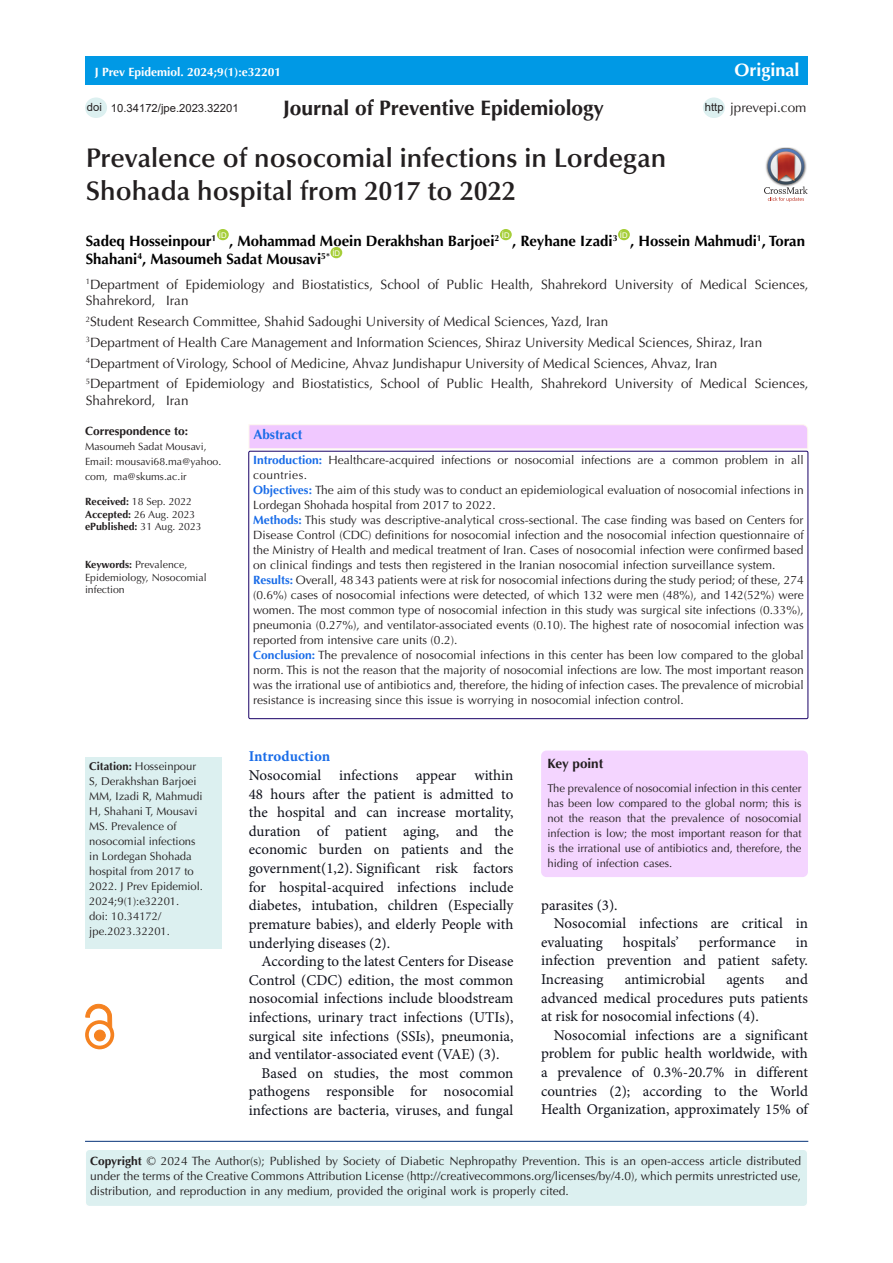
<style>
.page{position:relative;width:893px;height:1263px;background:#fff}
.page>*{position:absolute;margin:0;border:0;box-sizing:border-box;transform-origin:0 0}
.t1{font:600 27px/33px "Optima LT Std";color:#231f20}
.t2{font:700 21px "Optima LT Std";color:#231f20}
.t3{font:700 18px "Optima LT Std";color:#fff}
.t4{font:15px/18.6px "Minion Pro";color:#0e101a;text-align:justify}
.t5{font:700 15px "Optima LT Std";color:#000}
.t6{font:700 15px "Minion Pro";letter-spacing:-.005em;color:#196ce8}
.t7{font:13.5px/16.5px "Optima LT Std";color:#231f20}
.t8{font:700 13.5px "Optima LT Std";color:#196ce8}
.t9{font:700 13.5px "Optima LT Std";color:#231f20}
.t10{font:12px/15px "Optima LT Std";color:#231f20;text-align:justify}
.t11{font:700 12px "Optima LT Std";color:#fff}
.t12{font:700 12px "Optima LT Std";color:#231f20}
.t13{font:11.25px/15px "Optima LT Std";color:#231f20}
.t14{font:11.25px "Arial";color:#231f20}
.t15{font:10.5px/15px "Optima LT Std";color:#231f20}
.t16{font:700 10.5px "Optima LT Std";color:#231f20}
.t17{font:7.8px "Arial";color:#fff}
.s1{font-weight:700}
.s2{font-weight:400}
.s3{font-weight:700;color:#196ce8}
</style>
<div class="page">
<hr style="left:85px;top:1141px;width:723px;height:1px;background:#053278">
<div style="left:85px;top:1149px;width:723px;height:57px;background:#dcf0f0;border-radius:4px"></div>
<div style="left:84px;top:1148px;width:724px;height:59px;border:2px solid #fff;border-radius:4px"></div>
<div style="left:85px;top:56px;width:723px;height:29px;background:#0099e5"></div>
<div style="left:217px;top:229px;width:12px;height:11px;background:#a6ce39;border-radius:50%"></div>
<div style="left:500px;top:229px;width:12px;height:11px;background:#a6ce39;border-radius:50%"></div>
<div style="left:618px;top:229px;width:12px;height:11px;background:#a6ce39;border-radius:50%"></div>
<div style="left:330px;top:247px;width:12px;height:11px;background:#a6ce39;border-radius:50%"></div>
<div style="left:249px;top:451px;width:559px;height:268px;border:1px solid #190066"></div>
<svg style="left:249px;top:424px;width:559px;height:25px;background:#f1cbfd"></svg>
<div style="left:94px;top:1030px;width:11px;height:11px;background:#f58220;border-radius:50%"></div>
<div style="left:94px;top:1030px;width:11px;height:11px;border:1px solid #f58220;border-radius:50%"></div>
<div style="left:85px;top:1020px;width:29px;height:29px;border:4px solid #f58220;border-radius:50%"></div>
<svg style="left:86px;top:1004px;width:26px;height:24px"></svg>
<div style="left:85px;top:757px;width:136px;height:192px;background:#dcf0f0"></div>
<div style="left:703px;top:97px;width:22px;height:21px;background:#dcf0f0;border-radius:50%"></div>
<div style="left:541px;top:750px;width:267px;height:127px;background:#f4d5ff;border-radius:5px"></div>
<div style="left:85px;top:97px;width:22px;height:21px;background:#dcf0f0;border-radius:50%"></div>
<img style="left:780px;top:147px;width:12px;height:1px">
<svg style="left:764px;top:148px;width:44px;height:54px"></svg>
<p class="t11" style="left:95px;top:65px;width:188px">J Prev Epidemiol. 2024;9(1):e32201</p>
<p class="t3" style="left:734px;top:59px;width:67px">Original</p>
<p class="t2" style="left:283px;top:95px;width:322px">Journal of Preventive Epidemiology</p>
<p class="t14" style="left:87px;top:99px;width:17px">doi</p>
<p class="t14" style="left:111px;top:100px;width:129px">10.34172/jpe.2023.32201</p>
<p class="t14" style="left:705px;top:99px;width:20px">http</p>
<p class="t7" style="left:730px;top:100px;width:78px">jprevepi.com</p>
<p class="t1" style="left:86px;top:142px;width:582px">Prevalence of nosocomial infections in Lordegan<br>Shohada hospital from 2017 to 2022</p>
<p class="t5" style="left:86px;top:232px;width:132px">Sadeq Hosseinpour<sup>1</sup></p>
<p class="t17" style="left:219px;top:230px;width:9px">ID</p>
<p class="t5" style="left:229px;top:232px;width:272px">, Mohammad Moein Derakhshan Barjoei<sup>2</sup></p>
<p class="t17" style="left:502px;top:230px;width:9px">ID</p>
<p class="t5" style="left:512px;top:232px;width:107px">, Reyhane Izadi<sup>3</sup></p>
<p class="t17" style="left:620px;top:230px;width:9px">ID</p>
<p class="t5" style="left:630px;top:232px;width:176px">, Hossein Mahmudi<sup>1</sup>, Toran</p>
<p class="t5" style="left:86px;top:250px;width:246px">Shahani<sup>4</sup>, Masoumeh Sadat Mousavi<sup>5*</sup></p>
<p class="t17" style="left:332px;top:248px;width:9px">ID</p>
<p class="t7" style="left:86px;top:276px;width:724px"><sup>1</sup>Department of Epidemiology and Biostatistics, School of Public Health, Shahrekord University of Medical Sciences,<br>Shahrekord, Iran</p>
<p class="t7" style="left:86px;top:313px;width:524px"><sup>2</sup>Student Research Committee, Shahid Sadoughi University of Medical Sciences, Yazd, Iran</p>
<p class="t7" style="left:86px;top:334px;width:678px"><sup>3</sup>Department of Health Care Management and Information Sciences, Shiraz University Medical Sciences, Shiraz, Iran</p>
<p class="t7" style="left:86px;top:355px;width:633px"><sup>4</sup>Department of Virology, School of Medicine, Ahvaz Jundishapur University of Medical Sciences, Ahvaz, Iran</p>
<p class="t7" style="left:86px;top:376px;width:724px"><sup>5</sup>Department of Epidemiology and Biostatistics, School of Public Health, Shahrekord University of Medical Sciences,<br>Shahrekord, Iran</p>
<p class="t12" style="left:85px;top:424px;width:105px">Correspondence to:</p>
<p class="t15" style="left:85px;top:439px;width:138px">Masoumeh Sadat Mousavi,<br>Email: mousavi68.ma@yahoo. com, ma@skums.ac.ir</p>
<p class="t15" style="left:85px;top:494px;width:109px"><span class="s1">Received:</span> 18 Sep. 2022</p>
<p class="t15" style="left:85px;top:507px;width:112px"><span class="s1">Accepted:</span> 26 Aug. 2023</p>
<p class="t16" style="left:85px;top:521px;width:118px">ePublished: <span class="s2">31 Aug. 2023</span></p>
<p class="t15" style="left:85px;top:558px;width:123px;line-height:12.6px"><span class="s1">Keywords:</span> Prevalence,<br>Epidemiology, Nosocomial infection</p>
<p class="t8" style="left:253px;top:427px;width:51px">Abstract</p>
<p class="t10" style="left:253px;top:453px;width:552px"><span class="s3">Introduction:</span> Healthcare-acquired infections or nosocomial infections are a common problem in all countries.</p>
<p class="t10" style="left:253px;top:483px;width:552px"><span class="s3">Objectives:</span> The aim of this study was to conduct an epidemiological evaluation of nosocomial infections in<br>Lordegan Shohada hospital from 2017 to 2022.</p>
<p class="t10" style="left:253px;top:513px;width:552px"><span class="s3">Methods:</span> This study was descriptive-analytical cross-sectional. The case finding was based on Centers for Disease Control (CDC) definitions for nosocomial infection and the nosocomial infection questionnaire of the Ministry of Health and medical treatment of Iran. Cases of nosocomial infection were confirmed based on clinical findings and tests then registered in the Iranian nosocomial infection surveillance system.</p>
<p class="t10" style="left:253px;top:573px;width:552px"><span class="s3">Results:</span> Overall, 48343 patients were at risk for nosocomial infections during the study period; of these, 274 (0.6%) cases of nosocomial infections were detected, of which 132 were men (48%), and 142(52%) were women. The most common type of nosocomial infection in this study was surgical site infections (0.33%), pneumonia (0.27%), and ventilator-associated events (0.10). The highest rate of nosocomial infection was reported from intensive care units (0.2).</p>
<p class="t10" style="left:253px;top:648px;width:552px"><span class="s3">Conclusion:</span> The prevalence of nosocomial infections in this center has been low compared to the global norm. This is not the reason that the majority of nosocomial infections are low. The most important reason was the irrational use of antibiotics and, therefore, the hiding of infection cases. The prevalence of microbial resistance is increasing since this issue is worrying in nosocomial infection control.</p>
<p class="t13" style="left:89px;top:759px;width:115px"><span class="s1">Citation:</span> Hosseinpour<br>S, Derakhshan Barjoei<br>MM, Izadi R, Mahmudi<br>H, Shahani T, Mousavi<br>MS. Prevalence of nosocomial infections in Lordegan Shohada hospital from 2017 to<br>2022. J Prev Epidemiol.<br>2024;9(1):e32201.<br>doi: 10.34172/ jpe.2023.32201.</p>
<p class="t6" style="left:249px;top:746px;width:83px">Introduction</p>
<p class="t4" style="left:249px;top:766px;width:266px">Nosocomial infections appear within 48 hours after the patient is admitted to the hospital and can increase mortality, duration of patient aging, and the economic burden on patients and the government(1,2). Significant risk factors for hospital-acquired infections include diabetes, intubation, children (Especially premature babies), and elderly People with underlying diseases (2).</p>
<p class="t4" style="left:249px;top:952px;width:266px;text-indent:13px">According to the latest Centers for Disease Control (CDC) edition, the most common nosocomial infections include bloodstream infections, urinary tract infections (UTIs), surgical site infections (SSIs), pneumonia, and ventilator-associated event (VAE) (3).</p>
<p class="t4" style="left:249px;top:1064px;width:266px;text-indent:13px">Based on studies, the most common pathogens responsible for nosocomial infections are bacteria, viruses, and fungal</p>
<p class="t9" style="left:547px;top:756px;width:57px">Key point</p>
<p class="t13" style="left:547px;top:781px;width:256px;text-align:justify">The prevalence of nosocomial infection in this center has been low compared to the global norm; this is not the reason that the prevalence of nosocomial infection is low; the most important reason for that is the irrational use of antibiotics and, therefore, the hiding of infection cases.</p>
<p class="t4" style="left:541px;top:895px;width:78px">parasites (3).</p>
<p class="t4" style="left:554px;top:914px;width:256px">Nosocomial infections are critical in</p>
<p class="t4" style="left:541px;top:933px;width:63px">evaluating</p>
<p class="t4" style="left:623px;top:933px;width:57px">hospitals’</p>
<p class="t4" style="left:699px;top:933px;width:79px">performance</p>
<p class="t4" style="left:541px;top:933px;width:268px;text-indent:255px">in infection prevention and patient safety.<br>Increasing</p>
<p class="t4" style="left:541px;top:970px;width:268px;text-indent:244px">and advanced medical procedures puts patients at risk for nosocomial infections (4).</p>
<p class="t4" style="left:541px;top:1026px;width:268px;text-indent:13px">Nosocomial infections are a significant problem for public health worldwide, with a prevalence of 0.3%-20.7% in different countries (2); according to the World Health Organization, approximately 15% of</p>
<p class="t4" style="left:625px;top:970px;width:82px">antimicrobial</p>
<p class="t4" style="left:726px;top:970px;width:39px">agents</p>
<p class="t10" style="left:90px;top:1153px;width:713px"><span class="s1">Copyright</span> © 2024 The Author(s); Published by Society of Diabetic Nephropathy Prevention. This is an open-access article distributed under the terms of the Creative Commons Attribution License (http://creativecommons.org/licenses/by/4.0), which permits unrestricted use, distribution, and reproduction in any medium, provided the original work is properly cited.</p>
</div>
